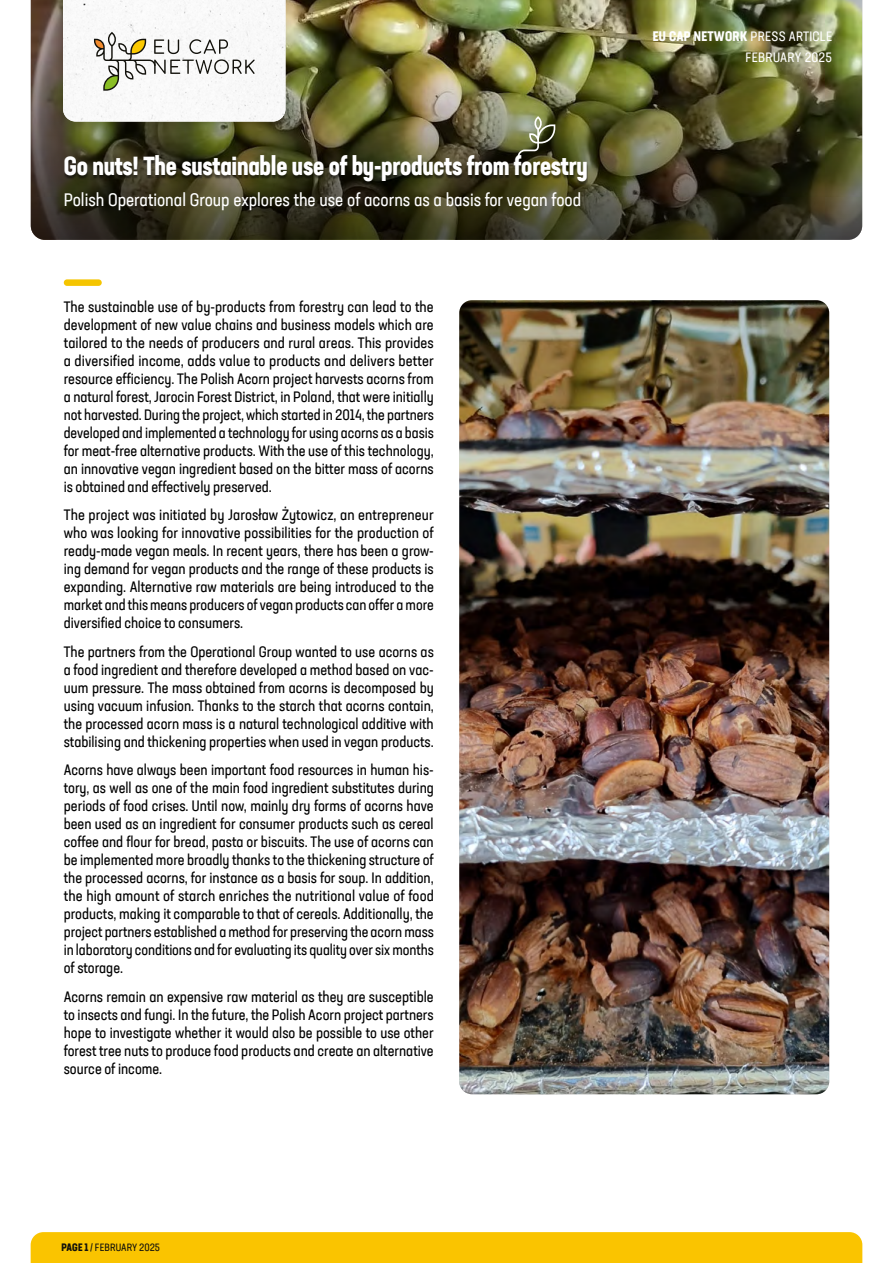
<style>
.page{position:relative;width:893px;height:1263px;background:#fff}
.page>*{position:absolute;margin:0;border:0;box-sizing:border-box;transform-origin:0 0}
.t1{font:700 condensed 25.5px "Neusa Next Std";letter-spacing:-.01em;color:#fff;scale:.96 1}
.t2{font:condensed 18px "Neusa Next Std";color:#fff}
.t3{font:condensed 15px/18px "Neusa Next Std";color:#000;text-align:justify}
.t4{font:condensed 13.5px/21px "Neusa Next Std";letter-spacing:.02em;color:#fff;text-align:right}
.t5{font:condensed 10.5px "Neusa Next Std";letter-spacing:.005em;color:#12110c}
.s1{font-weight:700}
</style>
<div class="page">
<div style="left:31px;top:1232px;width:831px;height:31px;background:#fac400"></div>
<div style="left:64px;top:279px;width:38px;height:7px;background:#f5c500;border-radius:3px"></div>
<img style="left:31px;top:0;width:831px;height:240px">
<div style="left:54px;top:0;width:240px;height:134px;background:#000;opacity:.14"></div>
<svg style="left:63px;top:0;width:222px;height:122px"></svg>
<img style="left:459px;top:300px;width:370px;height:794px">
<div style="left:64px;top:157px;width:524px;height:27px;background:#000;opacity:.5"></div>
<svg style="left:517px;top:116px;width:38px;height:42px;background:#707456"></svg>
<h1 class="t1" style="left:64px;top:150px;width:547px">Go nuts! The sustainable use of by-products from forestry</h1>
<p class="t2" style="left:64px;top:188px;width:519px">Polish Operational Group explores the use of acorns as a basis for vegan food</p>
<p class="t3" style="left:64px;top:297px;width:372px">The sustainable use of by-products from forestry can lead to the development of new value chains and business models which are tailored to the needs of producers and rural areas. This provides a diversified income, adds value to products and delivers better resource efficiency. The Polish Acorn project harvests acorns from a natural forest, Jarocin Forest District, in Poland, that were initially not harvested. During the project, which started in 2014, the partners developed and implemented a technology for using acorns as a basis for meat-free alternative products. With the use of this technology, an innovative vegan ingredient based on the bitter mass of acorns is obtained and effectively preserved.</p>
<p class="t3" style="left:64px;top:506px;width:372px">The project was initiated by Jarosław Żytowicz, an entrepreneur who was looking for innovative possibilities for the production of ready-made vegan meals. In recent years, there has been a grow&shy;ing demand for vegan products and the range of these products is expanding. Alternative raw materials are being introduced to the market and this means producers of vegan products can offer a more diversified choice to consumers.</p>
<p class="t3" style="left:64px;top:642px;width:372px">The partners from the Operational Group wanted to use acorns as a food ingredient and therefore developed a method based on vac&shy;uum pressure. The mass obtained from acorns is decomposed by using vacuum infusion. Thanks to the starch that acorns contain, the processed acorn mass is a natural technological additive with stabilising and thickening properties when used in vegan products.</p>
<p class="t3" style="left:64px;top:761px;width:372px">Acorns have always been important food resources in human his&shy;tory, as well as one of the main food ingredient substitutes during periods of food crises. Until now, mainly dry forms of acorns have been used as an ingredient for consumer products such as cereal coffee and flour for bread, pasta or biscuits. The use of acorns can be implemented more broadly thanks to the thickening structure of the processed acorns, for instance as a basis for soup. In addition, the high amount of starch enriches the nutritional value of food products, making it comparable to that of cereals. Additionally, the project partners established a method for preserving the acorn mass in laboratory conditions and for evaluating its quality over six months of storage.</p>
<p class="t3" style="left:64px;top:987px;width:371px">Acorns remain an expensive raw material as they are susceptible to insects and fungi. In the future, the Polish Acorn project partners hope to investigate whether it would also be possible to use other forest tree nuts to produce food products and create an alternative source of income.</p>
<p class="t4" style="left:653px;top:26px;width:181px"><span class="s1">EU CAP NETWORK</span> PRESS ARTICLE<br>FEBRUARY 2025</p>
<p class="t5" style="left:62px;top:1241px;width:100px"><span class="s1">PAGE 1</span> / FEBRUARY 2025</p>
</div>
